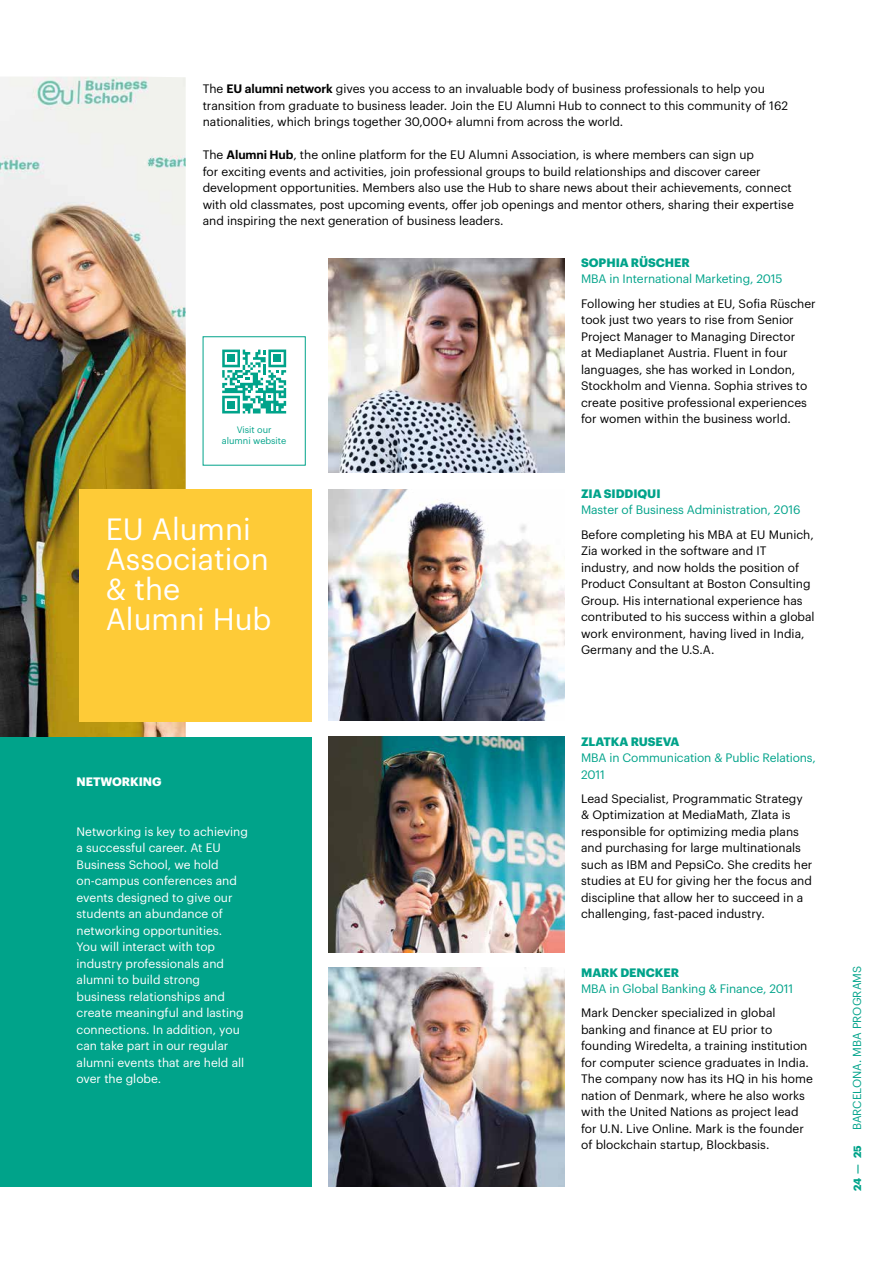
<style>
.page{position:relative;width:893px;height:1263px;background:#fff}
.page>*{position:absolute;margin:0;border:0;box-sizing:border-box;transform-origin:0 0}
.t1{font:30.15px/30.2px "Graphik";color:#fff}
.t2{font:12px/16.5px "Graphik";color:#000}
.t3{font:12px/16.5px "Graphik";color:#fff}
.t4{font:12px/16.5px "Graphik";letter-spacing:-.01em;color:#00a38a}
.t5{font:700 12px "Graphik";letter-spacing:-.005em;color:#00a38a}
.t6{font:700 12px "Graphik";letter-spacing:-.005em;color:#fff}
.t7{font:11.4px "Graphik";color:#00a38a}
.t8{font:700 10.35px "Graphik";color:#00a38a}
.t9{font:9.15px/10.9px "Graphik";color:#00a38a;text-align:center}
.s1{font-weight:600}
</style>
<div class="page">
<img style="left:0;top:77px;width:186px;height:660px">
<div style="left:0;top:737px;width:311px;height:449px;background:#00a38a"></div>
<div style="left:79px;top:489px;width:233px;height:233px;background:#fecb37"></div>
<img style="left:329px;top:489px;width:235px;height:231px">
<img style="left:329px;top:258px;width:235px;height:215px">
<img style="left:329px;top:737px;width:235px;height:216px">
<img style="left:329px;top:968px;width:235px;height:218px">
<svg style="left:222px;top:349px;width:64px;height:64px"></svg>
<div style="left:227px;top:355px;width:8px;height:7px;background:#00a38a"></div>
<div style="left:274px;top:355px;width:7px;height:7px;background:#00a38a"></div>
<div style="left:227px;top:401px;width:8px;height:7px;background:#00a38a"></div>
<p class="t2" style="left:203px;top:79px;width:587px">The <span class="s1">EU alumni network</span> gives you access to an invaluable body of business professionals to help you transition from graduate to business leader. Join the EU Alumni Hub to connect to this community of 162 nationalities, which brings together 30,000+ alumni from across the world.</p>
<p class="t2" style="left:203px;top:145px;width:593px">The <span class="s1">Alumni Hub</span>, the online platform for the EU Alumni Association, is where members can sign up<br>for exciting events and activities, join professional groups to build relationships and discover career development opportunities. Members also use the Hub to share news about their achievements, connect with old classmates, post upcoming events, offer job openings and mentor others, sharing their expertise and inspiring the next generation of business leaders.</p>
<p class="t9" style="left:222px;top:423px;width:66px">Visit our alumni website</p>
<h1 class="t1" style="left:106px;top:511px;width:167px">EU Alumni<br>Association &amp; the<br>Alumni Hub</h1>
<p class="t6" style="left:77px;top:772px;width:87px">NETWORKING</p>
<p class="t3" style="left:77px;top:822px;width:173px">Networking is key to achieving a successful career. At EU<br>Business School, we hold on-campus conferences and events designed to give our students an abundance of networking opportunities.<br>You will interact with top industry professionals and alumni to build strong business relationships and create meaningful and lasting connections. In addition, you can take part in our regular alumni events that are held all over the globe.</p>
<p class="t5" style="left:581px;top:253px;width:110px">SOPHIA RÜSCHER</p>
<p class="t4" style="left:581px;top:270px;width:203px">MBA in International Marketing, 2015</p>
<p class="t2" style="left:581px;top:294px;width:236px">Following her studies at EU, Sofia Rüscher took just two years to rise from Senior Project Manager to Managing Director<br>at Mediaplanet Austria. Fluent in four languages, she has worked in London, Stockholm and Vienna. Sophia strives to create positive professional experiences for women within the business world.</p>
<p class="t5" style="left:581px;top:484px;width:81px">ZIA SIDDIQUI</p>
<p class="t4" style="left:581px;top:501px;width:221px">Master of Business Administration, 2016</p>
<p class="t2" style="left:581px;top:525px;width:235px">Before completing his MBA at EU Munich, Zia worked in the software and IT industry, and now holds the position of Product Consultant at Boston Consulting Group. His international experience has contributed to his success within a global work environment, having lived in India, Germany and the U.S.A.</p>
<p class="t5" style="left:581px;top:732px;width:100px">ZLATKA RUSEVA</p>
<p class="t4" style="left:581px;top:748px;width:236px">MBA in Communication &amp; Public Relations,<br>2011</p>
<p class="t2" style="left:581px;top:789px;width:233px">Lead Specialist, Programmatic Strategy &amp; Optimization at MediaMath, Zlata is responsible for optimizing media plans and purchasing for large multinationals such as IBM and PepsiCo. She credits her studies at EU for giving her the focus and discipline that allow her to succeed in a challenging, fast-paced industry.</p>
<p class="t5" style="left:581px;top:963px;width:99px">MARK DENCKER</p>
<p class="t4" style="left:581px;top:979px;width:214px">MBA in Global Banking &amp; Finance, 2011</p>
<p class="t2" style="left:581px;top:1003px;width:233px">Mark Dencker specialized in global banking and finance at EU prior to founding Wiredelta, a training institution for computer science graduates in India.<br>The company now has its HQ in his home nation of Denmark, where he also works with the United Nations as project lead for U.N. Live Online. Mark is the founder of blockchain startup, Blockbasis.</p>
<p class="t7" style="left:848px;top:1130px;width:166px;rotate:-90deg">BARCELONA. MBA PROGRAMS</p>
<p class="t8" style="left:849px;top:1191px;width:48px;rotate:-90deg">24 — 25</p>
</div>
